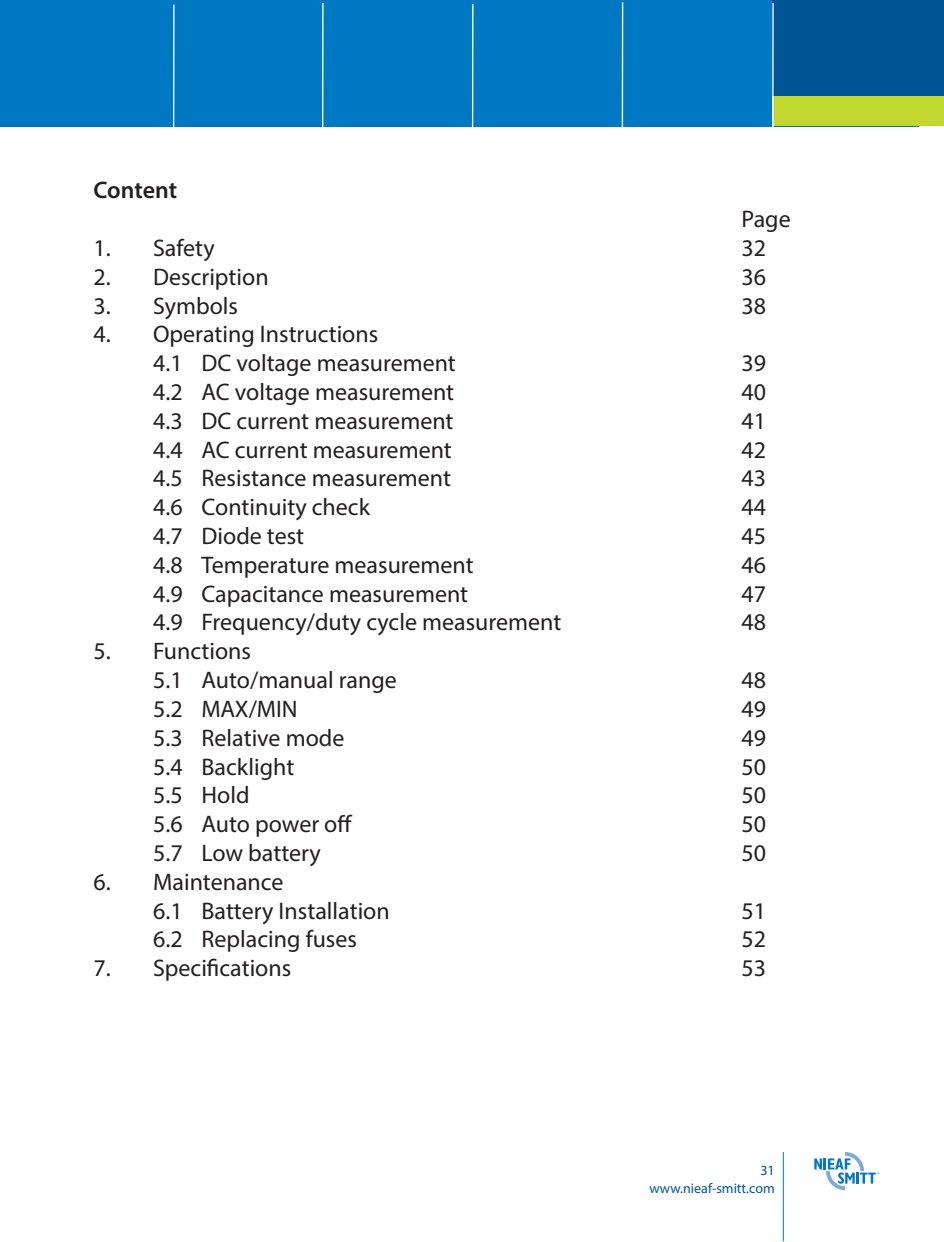
<style>
.page{position:relative;width:944px;height:1242px;background:#fff}
.page>*{position:absolute;margin:0;border:0;box-sizing:border-box;transform-origin:0 0}
.t1{font:24px/28.8px "Myriad Pro";color:#231f20}
.t2{font:600 24px "Myriad Pro";letter-spacing:-.005em;color:#231f20}
.t3{font:14.1px/18px "Myriad Pro";color:#005595;text-align:right}
</style>
<div class="page">
<div style="left:0;top:0;width:919px;height:126px;background:#0079c2"></div>
<div style="left:772px;top:0;width:172px;height:114px;background:#005595"></div>
<div style="left:772px;top:96px;width:172px;height:30px;background:#c1d72f"></div>
<hr style="left:173px;top:5px;width:2px;height:125px;background:#fff">
<hr style="left:322px;top:3px;width:2px;height:125px;background:#fff">
<hr style="left:472px;top:4px;width:1px;height:125px;background:#fff">
<hr style="left:622px;top:2px;width:1px;height:126px;background:#fff">
<hr style="left:772px;top:3px;width:2px;height:126px;background:#fff">
<hr style="left:783px;top:1152px;width:1px;height:89px;background:#0079c2">
<svg style="left:814px;top:1152px;width:65px;height:38px"></svg>
<p class="t2" style="left:94px;top:175px;width:85px">Content</p>
<p class="t1" style="left:742px;top:204px;width:51px">Page</p>
<p class="t1" style="left:94px;top:233px;width:123px">1. Safety</p>
<p class="t1" style="left:742px;top:233px;width:26px">32</p>
<p class="t1" style="left:94px;top:262px;width:177px">2. Description</p>
<p class="t1" style="left:742px;top:262px;width:26px">36</p>
<p class="t1" style="left:94px;top:291px;width:146px">3. Symbols</p>
<p class="t1" style="left:742px;top:291px;width:26px">38</p>
<p class="t1" style="left:153px;top:319px;width:304px;text-indent:-60px">4. Operating Instructions<br>4.1 DC voltage measurement</p>
<p class="t1" style="left:742px;top:348px;width:26px">39</p>
<p class="t1" style="left:153px;top:377px;width:303px">4.2 AC voltage measurement</p>
<p class="t1" style="left:742px;top:377px;width:26px">40</p>
<p class="t1" style="left:153px;top:406px;width:302px">4.3 DC current measurement</p>
<p class="t1" style="left:742px;top:406px;width:26px">41</p>
<p class="t1" style="left:153px;top:435px;width:300px">4.4 AC current measurement</p>
<p class="t1" style="left:742px;top:435px;width:26px">42</p>
<p class="t1" style="left:153px;top:463px;width:299px">4.5 Resistance measurement</p>
<p class="t1" style="left:742px;top:463px;width:26px">43</p>
<p class="t1" style="left:153px;top:492px;width:218px">4.6 Continuity check</p>
<p class="t1" style="left:742px;top:492px;width:26px">44</p>
<p class="t1" style="left:153px;top:521px;width:153px">4.7 Diode test</p>
<p class="t1" style="left:742px;top:521px;width:26px">45</p>
<p class="t1" style="left:153px;top:550px;width:322px">4.8 Temperature measurement</p>
<p class="t1" style="left:742px;top:550px;width:26px">46</p>
<p class="t1" style="left:153px;top:579px;width:317px">4.9 Capacitance measurement</p>
<p class="t1" style="left:742px;top:579px;width:26px">47</p>
<p class="t1" style="left:153px;top:607px;width:410px">4.9 Frequency/duty cycle measurement</p>
<p class="t1" style="left:742px;top:607px;width:26px">48</p>
<p class="t1" style="left:153px;top:636px;width:245px;text-indent:-60px">5. Functions<br>5.1 Auto/manual range</p>
<p class="t1" style="left:742px;top:665px;width:26px">48</p>
<p class="t1" style="left:153px;top:694px;width:146px">5.2 MAX/MIN</p>
<p class="t1" style="left:742px;top:694px;width:26px">49</p>
<p class="t1" style="left:153px;top:723px;width:193px">5.3 Relative mode</p>
<p class="t1" style="left:742px;top:723px;width:26px">49</p>
<p class="t1" style="left:153px;top:751px;width:143px">5.4 Backlight</p>
<p class="t1" style="left:742px;top:751px;width:26px">50</p>
<p class="t1" style="left:153px;top:780px;width:98px">5.5 Hold</p>
<p class="t1" style="left:742px;top:780px;width:26px">50</p>
<p class="t1" style="left:153px;top:809px;width:201px">5.6 Auto power off</p>
<p class="t1" style="left:742px;top:809px;width:26px">50</p>
<p class="t1" style="left:153px;top:838px;width:169px">5.7 Low battery</p>
<p class="t1" style="left:742px;top:838px;width:26px">50</p>
<p class="t1" style="left:153px;top:867px;width:238px;text-indent:-60px">6. Maintenance<br>6.1 Battery Installation</p>
<p class="t1" style="left:742px;top:895px;width:26px">51</p>
<p class="t1" style="left:153px;top:924px;width:205px">6.2 Replacing fuses</p>
<p class="t1" style="left:742px;top:924px;width:26px">52</p>
<p class="t1" style="left:94px;top:953px;width:199px">7. Specifications</p>
<p class="t1" style="left:742px;top:953px;width:26px">53</p>
<p class="t3" style="left:649px;top:1161px;width:127px">31 www.nieaf-smitt.com</p>
</div>
